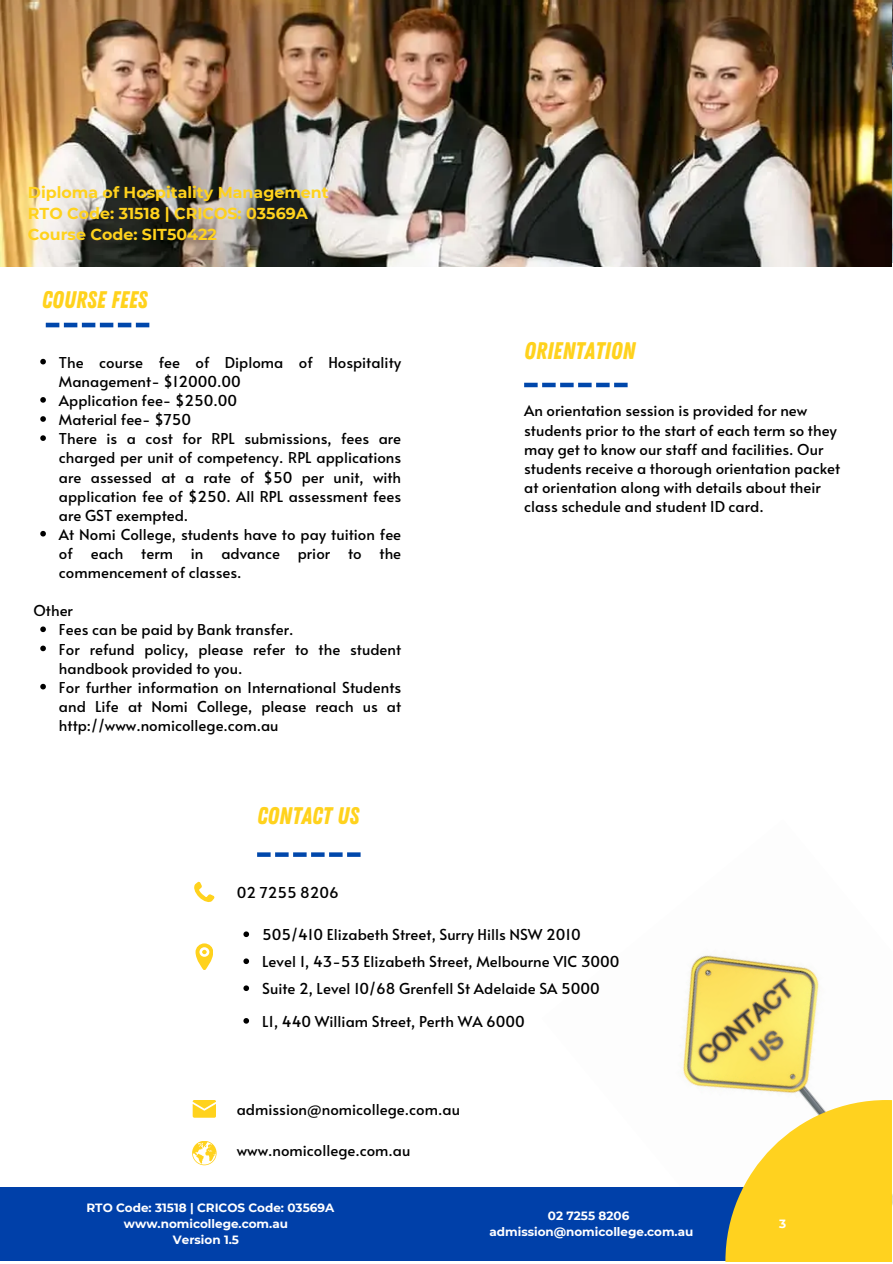
<style>
.page{position:relative;width:893px;height:1264px;background:#fff}
.page>*{position:absolute;margin:0;border:0;box-sizing:border-box;transform-origin:0 0}
.t1{font:24px "Zing Rust Base";color:#ffd21d}
.t2{font:700 15.75px "Montserrat";color:#ffd21d}
.t3{font:15px/19px "Alata";color:#000}
.t4{font:700 12px/15.8px "Montserrat";color:#fff}
</style>
<div class="page">
<img style="left:683px;top:955px;width:137px;height:144px">
<div style="left:0;top:1187px;width:798px;height:75px;background:#0040a9"></div>
<svg style="left:725px;top:1099px;width:167px;height:163px;fill:#ffd21f"></svg>
<hr style="left:46px;top:323px;width:13px;height:4px;background:#0047ab">
<hr style="left:64px;top:323px;width:13px;height:4px;background:#0047ab">
<hr style="left:82px;top:323px;width:13px;height:4px;background:#0047ab">
<hr style="left:100px;top:323px;width:13px;height:4px;background:#0047ab">
<hr style="left:118px;top:323px;width:13px;height:4px;background:#0047ab">
<hr style="left:136px;top:323px;width:13px;height:4px;background:#0047ab">
<svg style="left:193px;top:1100px;width:23px;height:17px"></svg>
<svg style="left:194px;top:881px;width:20px;height:21px"></svg>
<svg style="left:195px;top:943px;width:18px;height:27px"></svg>
<svg style="left:192px;top:1141px;width:24px;height:24px"></svg>
<svg style="left:257px;top:852px;width:13px;height:4px"></svg>
<svg style="left:275px;top:852px;width:13px;height:4px"></svg>
<svg style="left:293px;top:852px;width:13px;height:4px"></svg>
<svg style="left:311px;top:852px;width:13px;height:4px"></svg>
<svg style="left:329px;top:852px;width:13px;height:4px"></svg>
<svg style="left:347px;top:852px;width:13px;height:4px"></svg>
<hr style="left:524px;top:383px;width:13px;height:4px;background:#0047ab">
<hr style="left:542px;top:383px;width:13px;height:4px;background:#0047ab">
<hr style="left:560px;top:383px;width:13px;height:4px;background:#0047ab">
<hr style="left:578px;top:383px;width:13px;height:4px;background:#0047ab">
<hr style="left:596px;top:383px;width:13px;height:4px;background:#0047ab">
<hr style="left:614px;top:383px;width:13px;height:4px;background:#0047ab">
<svg style="left:40px;top:359px;width:6px;height:5px"></svg>
<svg style="left:40px;top:397px;width:6px;height:5px"></svg>
<svg style="left:40px;top:416px;width:6px;height:6px"></svg>
<svg style="left:40px;top:435px;width:6px;height:6px"></svg>
<svg style="left:40px;top:531px;width:6px;height:5px"></svg>
<svg style="left:40px;top:626px;width:6px;height:6px"></svg>
<svg style="left:40px;top:645px;width:6px;height:6px"></svg>
<svg style="left:40px;top:684px;width:6px;height:5px"></svg>
<svg style="left:243px;top:931px;width:6px;height:6px"></svg>
<svg style="left:243px;top:958px;width:6px;height:6px"></svg>
<svg style="left:243px;top:985px;width:6px;height:6px"></svg>
<svg style="left:243px;top:1018px;width:6px;height:5px"></svg>
<img style="left:0;top:0;width:891px;height:266px">
<p class="t2" style="left:28px;top:182px;width:302px">Diploma of Hospitality Management</p>
<p class="t2" style="left:28px;top:204px;width:281px">RTO Code: 31518 | CRICOS: 03569A</p>
<p class="t2" style="left:28px;top:225px;width:190px">Course Code: SIT50422</p>
<p class="t1" style="left:42px;top:286px;width:107px">COURSE FEES</p>
<p class="t3" style="left:59px;top:352px;width:344px">The course fee of Diploma of Hospitality<br>Management- $12000.00</p>
<p class="t3" style="left:59px;top:390px;width:180px">Application fee- $250.00</p>
<p class="t3" style="left:59px;top:409px;width:134px">Material fee- $750</p>
<p class="t3" style="left:59px;top:428px;width:344px;text-align:justify">There is a cost for RPL submissions, fees are charged per unit of competency. RPL applications are assessed at a rate of $50 per unit, with application fee of $250. All RPL assessment fees are GST exempted.</p>
<p class="t3" style="left:59px;top:524px;width:344px;text-align:justify">At Nomi College, students have to pay tuition fee of each term in advance prior to the commencement of classes.</p>
<p class="t3" style="left:34px;top:600px;width:41px">Other</p>
<p class="t3" style="left:59px;top:619px;width:236px">Fees can be paid by Bank transfer.</p>
<p class="t3" style="left:59px;top:639px;width:344px">For refund policy, please refer to the student handbook provided to you.</p>
<p class="t3" style="left:59px;top:677px;width:344px;text-align:justify">For further information on International Students and Life at Nomi College, please reach us at http://www.nomicollege.com.au</p>
<p class="t1" style="left:257px;top:802px;width:103px">CONTACT US</p>
<p class="t3" style="left:237px;top:882px;width:104px">02 7255 8206</p>
<p class="t1" style="left:524px;top:336px;width:113px">ORIENTATION</p>
<p class="t3" style="left:524px;top:401px;width:317px">An orientation session is provided for new students prior to the start of each term so they may get to know our staff and facilities. Our students receive a thorough orientation packet at orientation along with details about their class schedule and student ID card.</p>
<p class="t3" style="left:262px;top:924px;width:320px">505/410 Elizabeth Street, Surry Hills NSW 2010</p>
<p class="t3" style="left:262px;top:951px;width:359px">Level 1, 43-53 Elizabeth Street, Melbourne VIC 3000</p>
<p class="t3" style="left:262px;top:978px;width:339px">Suite 2, Level 10/68 Grenfell St Adelaide SA 5000</p>
<p class="t3" style="left:262px;top:1011px;width:264px">L1, 440 William Street, Perth WA 6000</p>
<p class="t3" style="left:237px;top:1099px;width:225px">admission@nomicollege.com.au</p>
<p class="t3" style="left:237px;top:1139px;width:175px">www.nomicollege.com.au</p>
<p class="t4" style="left:124px;top:1199px;width:212px;text-indent:-37px">RTO Code: 31518 | CRICOS Code: 03569A www.nomicollege.com.au</p>
<p class="t4" style="left:173px;top:1231px;width:68px">Version 1.5</p>
<p class="t4" style="left:489px;top:1207px;width:205px;text-align:center">02 7255 8206 admission@nomicollege.com.au</p>
<p class="t4" style="left:779px;top:1215px;width:9px">3</p>
</div>
